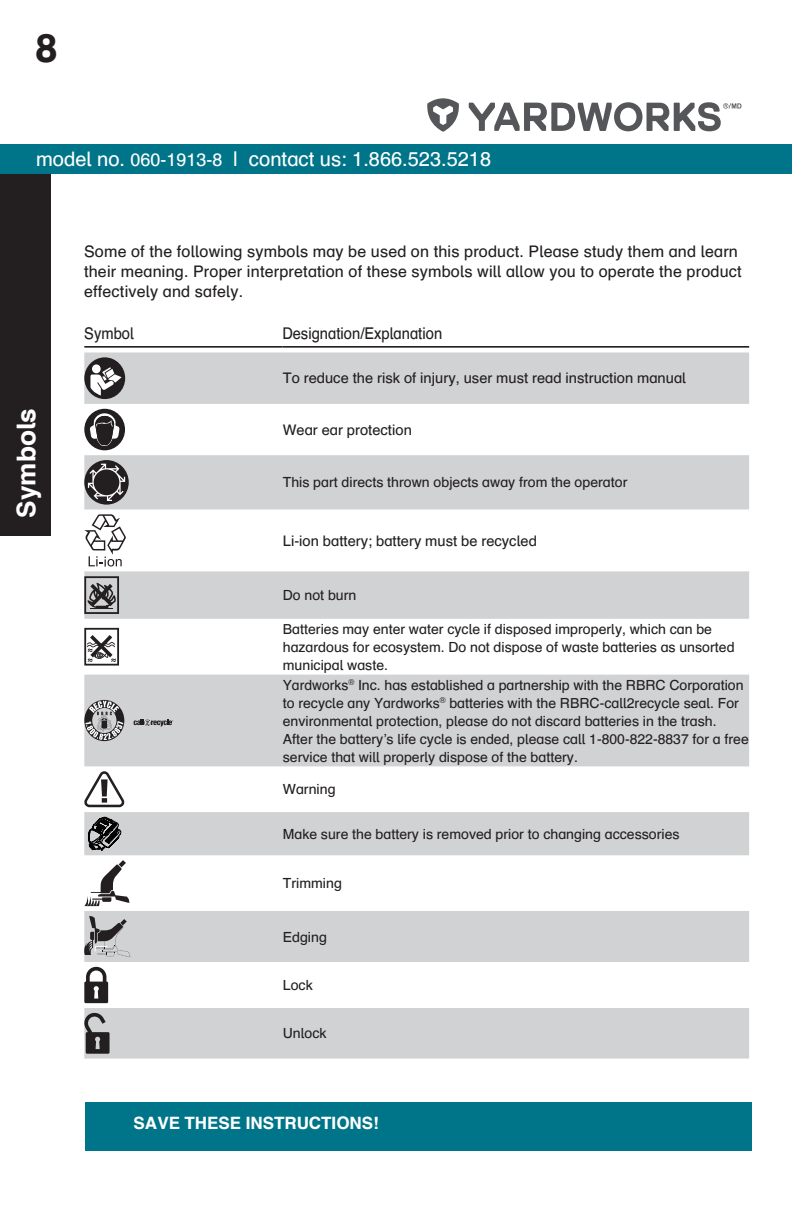
<style>
.page{position:relative;width:792px;height:1224px;background:#fff}
.page>*{position:absolute;margin:0;border:0;box-sizing:border-box;transform-origin:0 0}
.t1{font:700 40px "Schulbuch Nord";color:#231f20}
.Section_name{font:700 26px "Schulbuch Nord";color:#fff}
.t2{font:20px "Schulbuch Nord";color:#fff}
.Body_bold_no_caps{font:700 17px "Schulbuch Nord";color:#fff}
.Body{font:16.2px "Schulbuch Nord";color:#231f20;scale:.9 1}
.Body-2{font:16px/20px "Schulbuch Nord";letter-spacing:.01em;color:#231f20}
.Body-3{font:14.6px "Schulbuch Nord";color:#231f20}
.Body-4{font:14px/18px "Schulbuch Nord";color:#231f20}
.s1{font-size:18px}
</style>
<div class="page">
<div style="left:0;top:166px;width:51px;height:370px;background:#231f20"></div>
<div style="left:0;top:144px;width:792px;height:29px;background:#007589"></div>
<svg style="left:427px;top:98px;width:32px;height:34px"></svg>
<svg style="left:469px;top:102px;width:272px;height:29px"></svg>
<div style="left:85px;top:1102px;width:666px;height:49px;background:#007589"></div>
<hr style="left:84px;top:346px;width:198px;height:2px;background:#231f20">
<hr style="left:282px;top:346px;width:467px;height:2px;background:#231f20">
<svg style="left:84px;top:352px;width:665px;height:707px;fill:#d1d2d4"></svg>
<div style="left:84px;top:357px;width:41px;height:42px;background:#231f20;border-radius:50%"></div>
<svg style="left:90px;top:364px;width:32px;height:31px"></svg>
<div style="left:84px;top:409px;width:41px;height:41px;background:#231f20;border-radius:50%"></div>
<svg style="left:90px;top:413px;width:30px;height:33px"></svg>
<svg style="left:84px;top:460px;width:45px;height:45px"></svg>
<svg style="left:88px;top:464px;width:37px;height:37px"></svg>
<svg style="left:84px;top:576px;width:35px;height:38px"></svg>
<svg style="left:84px;top:628px;width:35px;height:38px"></svg>
<svg style="left:84px;top:700px;width:40px;height:41px;background:#979697"></svg>
<svg style="left:134px;top:719px;width:39px;height:7px"></svg>
<svg style="left:84px;top:771px;width:41px;height:36px"></svg>
<svg style="left:88px;top:817px;width:33px;height:34px"></svg>
<svg style="left:84px;top:860px;width:46px;height:46px"></svg>
<svg style="left:84px;top:916px;width:47px;height:42px;background:#a6a5a7"></svg>
<svg style="left:84px;top:967px;width:24px;height:36px"></svg>
<svg style="left:84px;top:1011px;width:26px;height:43px"></svg>
<svg style="left:84px;top:514px;width:42px;height:53px"></svg>
<h1 class="t1" style="left:35px;top:22px;width:24px">8</h1>
<h3 class="t2" style="left:36px;top:146px;width:457px">model no. <span class="s1">060-1913-8</span> | contact us: 1.866.523.5218</h3>
<p class="Section_name" style="left:10px;top:518px;width:111px;rotate:-90deg">Symbols</p>
<p class="Body-2" style="left:84px;top:241px;width:659px">Some of the following symbols may be used on this product. Please study them and learn their meaning. Proper interpretation of these symbols will allow you to operate the product effectively and safely.</p>
<p class="Body" style="left:84px;top:323px;width:57px">Symbol</p>
<p class="Body" style="left:282px;top:323px;width:179px">Designation/Explanation</p>
<p class="Body-3" style="left:283px;top:369px;width:405px">To reduce the risk of injury, user must read instruction manual</p>
<p class="Body-3" style="left:283px;top:421px;width:131px">Wear ear protection</p>
<p class="Body-4" style="left:283px;top:473px;width:346px">This part directs thrown objects away from the operator</p>
<p class="Body-3" style="left:283px;top:531px;width:256px">Li-ion battery; battery must be recycled</p>
<p class="Body-4" style="left:283px;top:586px;width:75px">Do not burn</p>
<p class="Body-4" style="left:283px;top:619px;width:453px">Batteries may enter water cycle if disposed improperly, which can be hazardous for ecosystem. Do not dispose of waste batteries as unsorted municipal waste.</p>
<p class="Body-4" style="left:283px;top:675px;width:468px">Yardworks<sup>®</sup> Inc. has established a partnership with the RBRC Corporation to recycle any Yardworks<sup>®</sup> batteries with the RBRC-call2recycle seal. For environmental protection, please do not discard batteries in the trash.<br>After the battery’s life cycle is ended, please call 1-800-822-8837 for a free service that will properly dispose of the battery.</p>
<p class="Body-4" style="left:283px;top:780px;width:54px">Warning</p>
<p class="Body-4" style="left:283px;top:824px;width:398px">Make sure the battery is removed prior to changing accessories</p>
<p class="Body-4" style="left:283px;top:874px;width:61px">Trimming</p>
<p class="Body-4" style="left:283px;top:927px;width:46px">Edging</p>
<p class="Body-4" style="left:283px;top:976px;width:32px">Lock</p>
<p class="Body-4" style="left:283px;top:1024px;width:45px">Unlock</p>
<p class="Body_bold_no_caps" style="left:134px;top:1112px;width:247px">SAVE THESE INSTRUCTIONS!</p>
</div>
